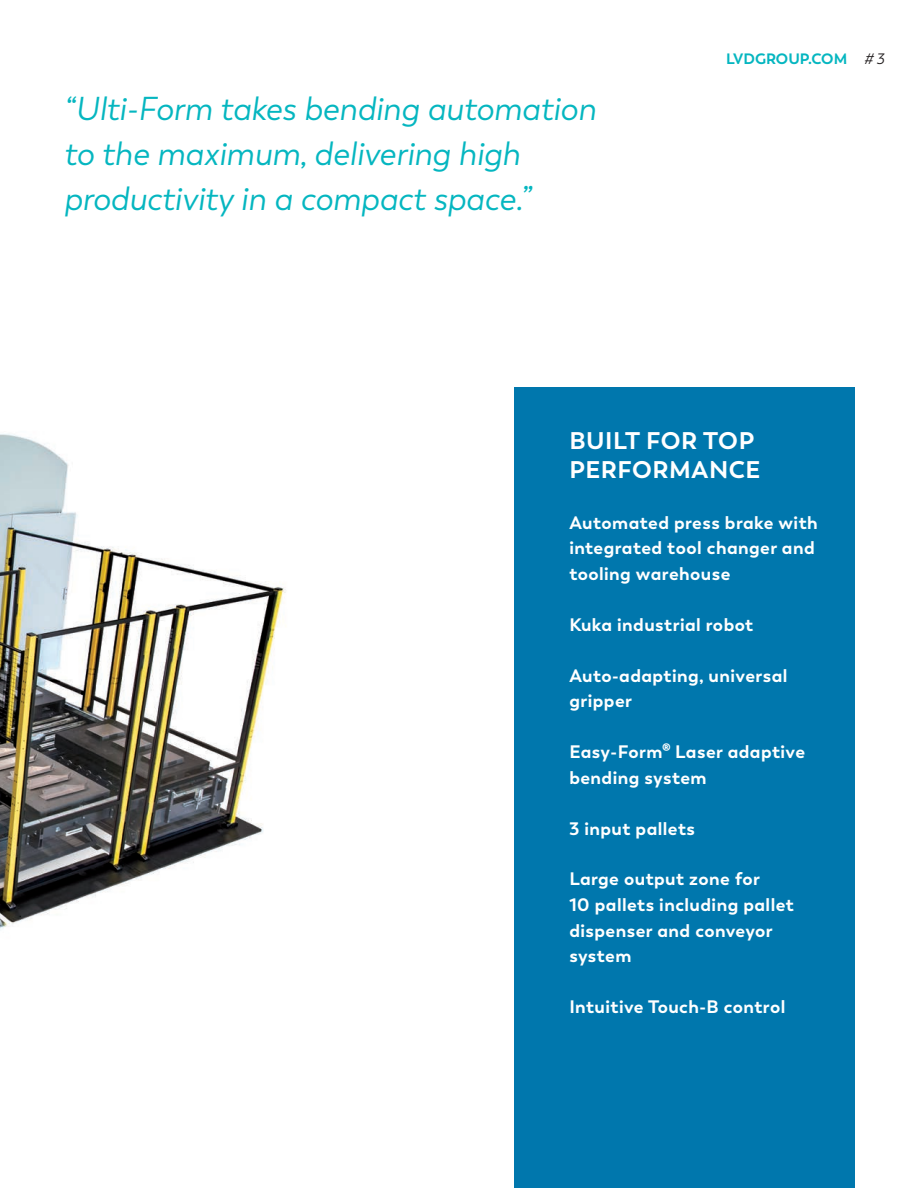
<style>
.page{position:relative;width:918px;height:1188px;background:#fff}
.page>*{position:absolute;margin:0;border:0;box-sizing:border-box;transform-origin:0 0}
.t1{font:italic 33px/45px "Trenda";color:#05b6c0}
.t2{font:700 24px/28.8px "Trenda";letter-spacing:.025em;color:#fff}
.t3{font:700 18px/25.5px "Trenda";letter-spacing:.025em;color:#fff}
.t4{font:700 15px "Trenda";color:#05b6c0}
.s1{font-weight:400;font-style:italic;color:#231f20}
</style>
<div class="page">
<img style="left:0;top:434px;width:286px;height:496px">
<div style="left:514px;top:387px;width:340px;height:801px;background:#0077ad"></div>
<h1 class="t1" style="left:64px;top:86px;width:534px">“Ulti-Form takes bending automation to the maximum, delivering high productivity in a compact space.”</h1>
<p class="t4" style="left:726px;top:49px;width:160px">LVDGROUP.COM <span class="s1"># 3</span></p>
<h2 class="t2" style="left:569px;top:426px;width:193px">BUILT FOR TOP<br>PERFORMANCE</h2>
<p class="t3" style="left:569px;top:510px;width:250px">Automated press brake with integrated tool changer and tooling warehouse</p>
<p class="t3" style="left:569px;top:612px;width:186px">Kuka industrial robot</p>
<p class="t3" style="left:569px;top:663px;width:220px">Auto-adapting, universal gripper</p>
<p class="t3" style="left:569px;top:739px;width:237px">Easy-Form® Laser adaptive bending system</p>
<p class="t3" style="left:569px;top:816px;width:127px">3 input pallets</p>
<p class="t3" style="left:569px;top:867px;width:226px">Large output zone for<br>10 pallets including pallet dispenser and conveyor system</p>
<p class="t3" style="left:569px;top:994px;width:218px">Intuitive Touch-B control</p>
</div>
